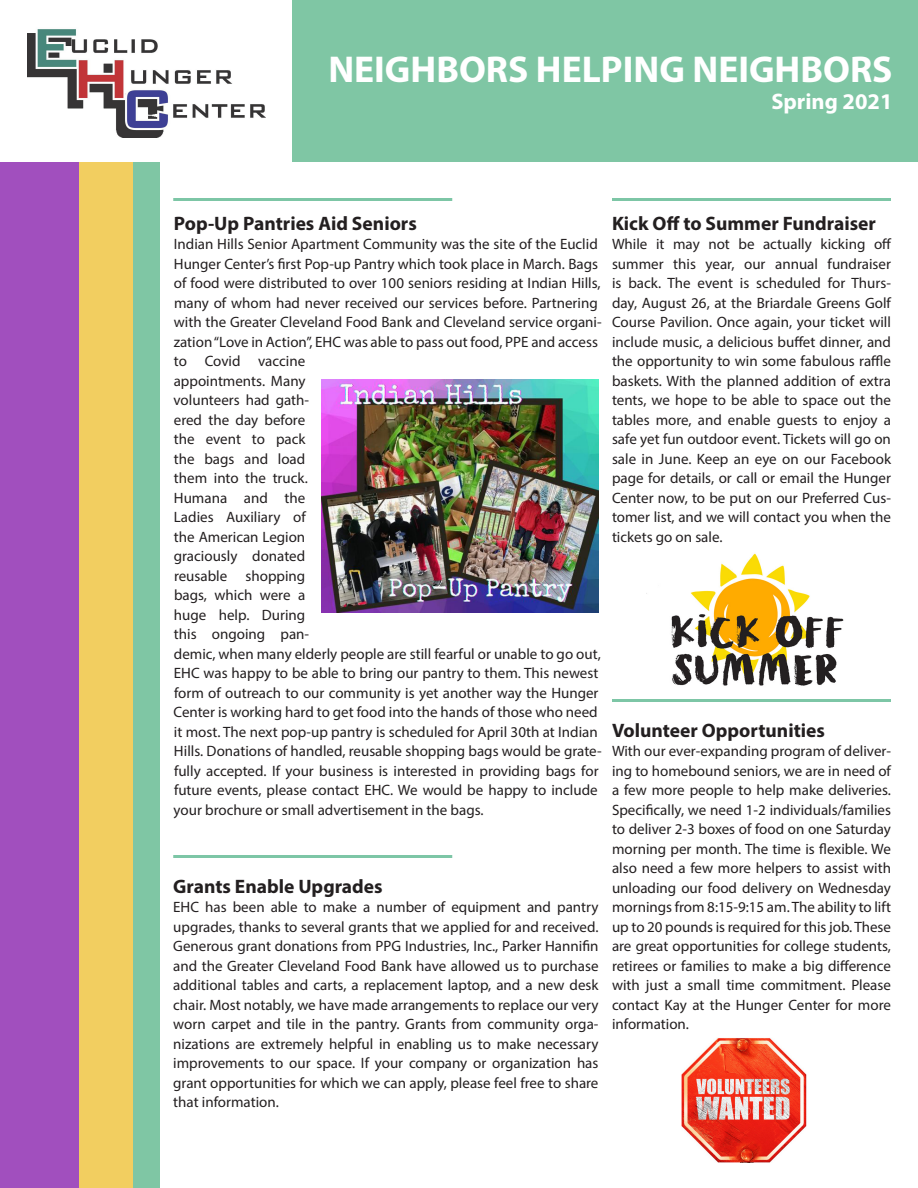
<style>
.page{position:relative;width:918px;height:1188px;background:#fff}
.page>*{position:absolute;margin:0;border:0;box-sizing:border-box;transform-origin:0 0}
.t1{font:700 37.5px "Myriad Pro";color:#fff}
.t2{font:700 22.5px "Myriad Pro";color:#fff}
.t3{font:700 19.5px "Myriad Pro";color:#231f20}
.t4{font:15px/19.5px "Myriad Pro";color:#231f20;text-align:justify}
</style>
<div class="page">
<div style="left:292px;top:0;width:626px;height:162px;background:#7fc6a4"></div>
<div style="left:79px;top:162px;width:54px;height:1026px;background:#f2ce60"></div>
<div style="left:133px;top:162px;width:27px;height:1026px;background:#7fc6a4"></div>
<div style="left:0;top:162px;width:79px;height:1026px;background:#a14fbe"></div>
<hr style="left:612px;top:198px;width:279px;height:3px;background:#7dc6a6">
<hr style="left:173px;top:198px;width:279px;height:3px;background:#7dc6a6">
<img style="left:27px;top:29px;width:239px;height:108px">
<img style="left:321px;top:380px;width:277px;height:232px">
<hr style="left:612px;top:699px;width:279px;height:3px;background:#7dc6a6">
<hr style="left:173px;top:855px;width:279px;height:3px;background:#7dc6a6">
<img style="left:681px;top:1038px;width:126px;height:125px">
<img style="left:646px;top:553px;width:198px;height:133px">
<p class="t1" style="left:328px;top:44px;width:566px">NEIGHBORS HELPING NEIGHBORS</p>
<p class="t2" style="left:771px;top:86px;width:123px">Spring 2021</p>
<p class="t3" style="left:174px;top:210px;width:244px">Pop-Up Pantries Aid Seniors</p>
<p class="t4" style="left:173px;top:234px;width:430px;text-align:left">Indian Hills Senior Apartment Community was the site of the Euclid Hunger Center’s first Pop-up Pantry which took place in March. Bags of food were distributed to over 100 seniors residing at Indian Hills, many of whom had never received our services before. Partnering with the Greater Cleveland Food Bank and Cleveland service organi&shy;zation “Love in Action”, EHC was able to pass out food, PPE and access to Covid vaccine<br>appointments. Many<br>volunteers had gath-<br>ered the day before<br>the event to pack<br>the bags and load<br>them into the truck.<br>Humana and the<br>Ladies Auxiliary of<br>the American Legion<br>graciously donated<br>reusable shopping<br>bags, which were a<br>huge help. During<br>this ongoing pan-<br>demic, when many elderly people are still fearful or unable to go out, EHC was happy to be able to bring our pantry to them. This newest form of outreach to our community is yet another way the Hunger Center is working hard to get food into the hands of those who need it most. The next pop-up pantry is scheduled for April 30th at Indian Hills. Donations of handled, reusable shopping bags would be grate&shy;fully accepted. If your business is interested in providing bags for future events, please contact EHC. We would be happy to include your brochure or small advertisement in the bags.</p>
<p class="t3" style="left:173px;top:873px;width:211px">Grants Enable Upgrades</p>
<p class="t4" style="left:173px;top:897px;width:427px">EHC has been able to make a number of equipment and pantry upgrades, thanks to several grants that we applied for and received.<br>Generous grant donations from PPG Industries, Inc., Parker Hannifin and the Greater Cleveland Food Bank have allowed us to purchase additional tables and carts, a replacement laptop, and a new desk chair. Most notably, we have made arrangements to replace our very worn carpet and tile in the pantry. Grants from community orga&shy;nizations are extremely helpful in enabling us to make necessary improvements to our space. If your company or organization has grant opportunities for which we can apply, please feel free to share that information.</p>
<p class="t3" style="left:612px;top:210px;width:265px">Kick Off to Summer Fundraiser</p>
<p class="t4" style="left:612px;top:234px;width:281px">While it may not be actually kicking off summer this year, our annual fundraiser is back. The event is scheduled for Thurs&shy;day, August 26, at the Briardale Greens Golf Course Pavilion. Once again, your ticket will include music, a delicious buffet dinner, and the opportunity to win some fabulous raffle baskets. With the planned addition of extra tents, we hope to be able to space out the tables more, and enable guests to enjoy a safe yet fun outdoor event. Tickets will go on sale in June. Keep an eye on our Facebook page for details, or call or email the Hunger Center now, to be put on our Preferred Cus&shy;tomer list, and we will contact you when the tickets go on sale.</p>
<p class="t3" style="left:612px;top:717px;width:214px">Volunteer Opportunities</p>
<p class="t4" style="left:612px;top:741px;width:281px">With our ever-expanding program of deliver&shy;ing to homebound seniors, we are in need of a few more people to help make deliveries.<br>Specifically, we need 1-2 individuals/families to deliver 2-3 boxes of food on one Saturday morning per month. The time is flexible. We also need a few more helpers to assist with unloading our food delivery on Wednesday mornings from 8:15-9:15 am. The ability to lift up to 20 pounds is required for this job. These are great opportunities for college students, retirees or families to make a big difference with just a small time commitment. Please contact Kay at the Hunger Center for more information.</p>
</div>
